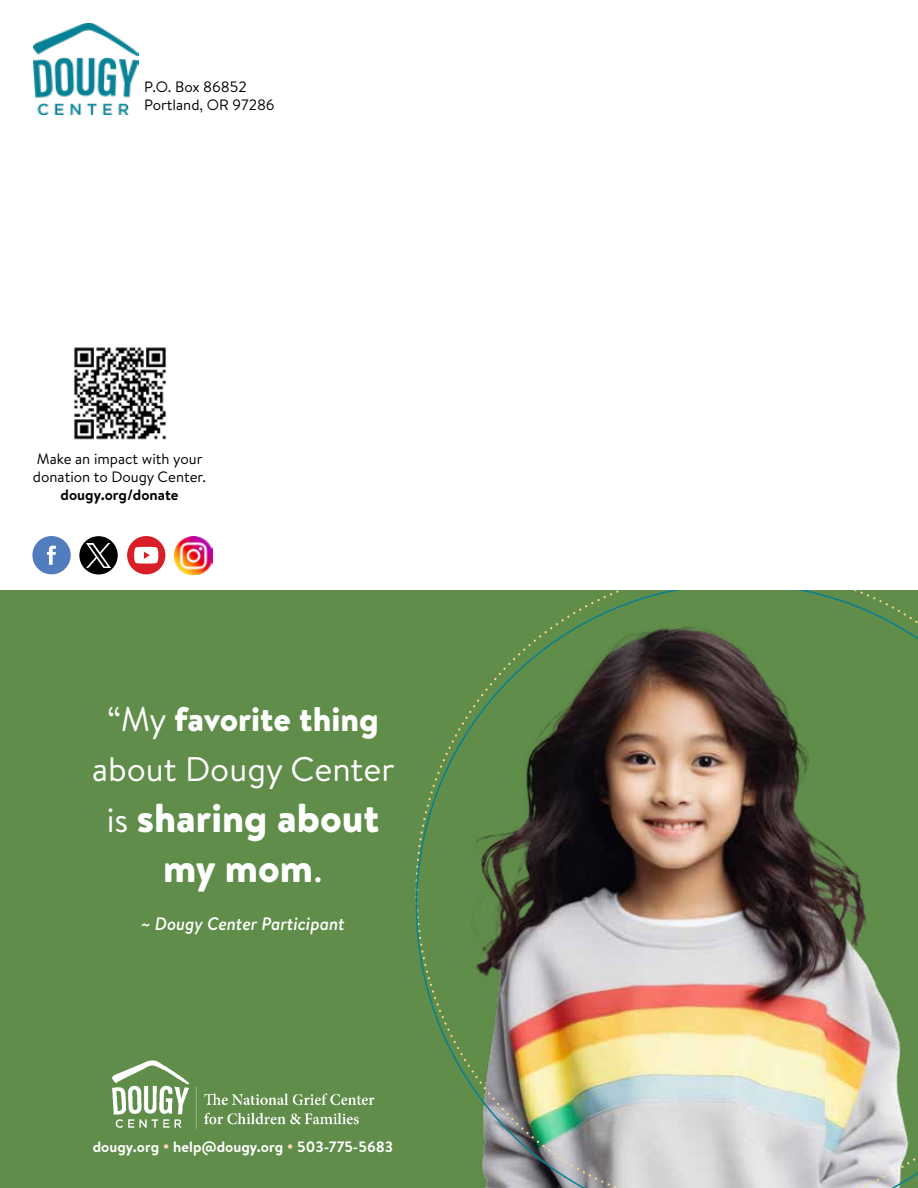
<style>
.page{position:relative;width:918px;height:1188px;background:#fff}
.page>*{position:absolute;margin:0;border:0;box-sizing:border-box;transform-origin:0 0}
.t1{font:900 40.35px/50.4px "Brandon Text";color:#fff;text-align:center}
.t2{font:34.2px/50.4px "Brandon Text";color:#fff;text-align:center}
.t3{font:italic 500 18px "Brandon Text";color:#fff}
.t4{font:15px/18.5px "Brandon Text";color:#000}
.t5{font:700 15px "Brandon Text";color:#fff}
.t6{font:700 15px "Brandon Text";color:#000}
.s1{font-weight:900}
.s2{font-weight:400;font-size:34.2px}
.s3{font-weight:400}
.s4{color:#ffd3b3}
</style>
<div class="page">
<img style="left:34px;top:24px;width:104px;height:90px">
<div style="left:0;top:589px;width:918px;height:599px;background:#608d4a"></div>
<img style="left:112px;top:1060px;width:263px;height:69px">
<img style="left:416px;top:589px;width:502px;height:599px">
<img style="left:74px;top:347px;width:93px;height:93px">
<div style="left:32px;top:536px;width:39px;height:38px;background:#517cbe;border-radius:50%"></div>
<svg style="left:47px;top:546px;width:9px;height:19px"></svg>
<svg style="left:127px;top:536px;width:38px;height:38px"></svg>
<img style="left:174px;top:536px;width:39px;height:38px">
<div style="left:79px;top:536px;width:39px;height:39px;background:#000;border-radius:50%"></div>
<img style="left:87px;top:543px;width:23px;height:24px">
<p class="t4" style="left:144px;top:77px;width:132px">P.O. Box 86852<br>Portland, OR 97286</p>
<p class="t4" style="left:33px;top:449px;width:175px;line-height:18px">Make an impact with your donation to Dougy Center.</p>
<p class="t6" style="left:61px;top:484px;width:119px">dougy.org/donate</p>
<h2 class="t2" style="left:92px;top:693px;width:304px">“My <span class="s1">favorite thing </span>about Dougy Center</h2>
<h1 class="t1" style="left:107px;top:792px;width:274px"><span class="s2">is</span> sharing about my mom<span class="s3">.</span></h1>
<p class="t3" style="left:141px;top:912px;width:205px">~ Dougy Center Participant</p>
<p class="t5" style="left:93px;top:1137px;width:302px">dougy.org <span class="s4">•</span> help@dougy.org <span class="s4">•</span> 503-775-5683</p>
</div>
